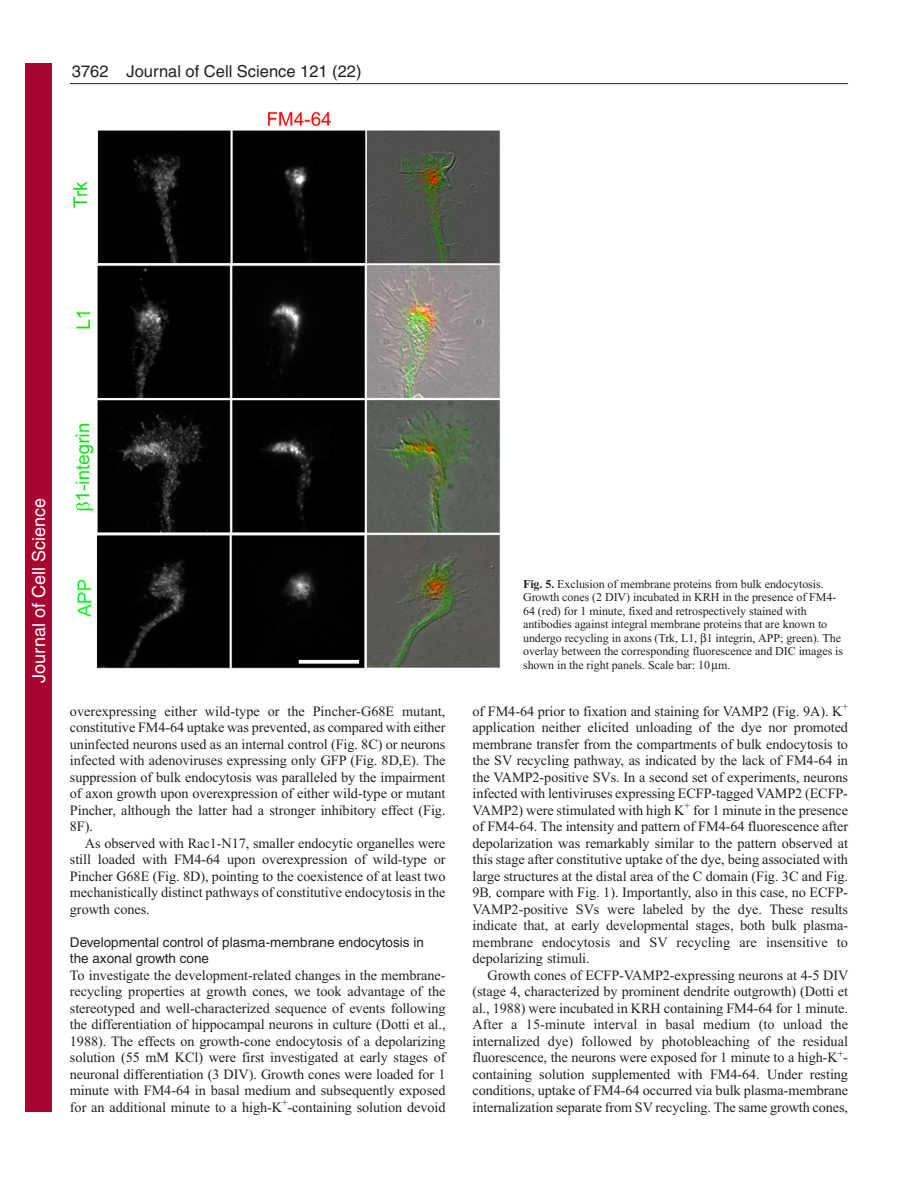
<style>
.page{position:relative;width:918px;height:1188px;background:#fff}
.page>*{position:absolute;margin:0;border:0;box-sizing:border-box;transform-origin:0 0}
.t1{font:18px "Helvetica";color:#fff}
.t2{font:16.5px "Helvetica";color:#231f20}
.t3{font:14.25px/16.5px "Times New Roman";letter-spacing:-.005em;color:#231f20;text-align:justify}
.t4{font:13.5px/16.5px "Helvetica";color:#231f20}
.t5{font:12px/13.5px "Times New Roman";letter-spacing:-.005em;color:#231f20}
.s1{font-weight:700}
.s2{font-style:italic}
</style>
<div class="page">
<hr style="left:70px;top:83px;width:778px;height:1px;background:#231f20">
<img style="left:73px;top:112px;width:427px;height:557px">
<div style="left:26px;top:64px;width:26px;height:1048px;background:#a90332"></div>
<p class="t2" style="left:72px;top:65px;width:38px">3762</p>
<p class="t2" style="left:127px;top:65px;width:237px">Journal of Cell Science 121 (22)</p>
<p class="t1" style="left:28px;top:683px;width:186px;rotate:-90deg">Journal of Cell Science</p>
<p class="t3" style="left:70px;top:704px;width:377px">overexpressing either wild-type or the Pincher-G68E mutant, constitutive FM4-64 uptake was prevented, as compared with either uninfected neurons used as an internal control (Fig. 8C) or neurons infected with adenoviruses expressing only GFP (Fig. 8D,E). The suppression of bulk endocytosis was paralleled by the impairment of axon growth upon overexpression of either wild-type or mutant Pincher, although the latter had a stronger inhibitory effect (Fig.<br>8F).</p>
<p class="t3" style="left:70px;top:836px;width:377px;text-indent:15px">As observed with Rac1-N17, smaller endocytic organelles were still loaded with FM4-64 upon overexpression of wild-type or Pincher G68E (Fig. 8D), pointing to the coexistence of at least two mechanistically distinct pathways of constitutive endocytosis in the growth cones.</p>
<p class="t4" style="left:70px;top:935px;width:355px">Developmental control of plasma-membrane endocytosis in the axonal growth cone</p>
<p class="t3" style="left:70px;top:968px;width:377px">To investigate the development-related changes in the membrane&shy;recycling properties at growth cones, we took advantage of the stereotyped and well-characterized sequence of events following the differentiation of hippocampal neurons in culture (Dotti et al., 1988). The effects on growth-cone endocytosis of a depolarizing solution (55 mM KCl) were first investigated at early stages of neuronal differentiation (3 DIV). Growth cones were loaded for 1 minute with FM4-64 in basal medium and subsequently exposed for an additional minute to a high-K<sup>+</sup>-containing solution devoid</p>
<p class="t5" style="left:523px;top:578px;width:322px"><span class="s1">Fig. 5.</span> Exclusion of membrane proteins from bulk endocytosis.<br>Growth cones (2 DIV) incubated in KRH in the presence of FM4- 64 (red) for 1 minute, fixed and retrospectively stained with antibodies against integral membrane proteins that are known to undergo recycling in axons (Trk, L1, 1 integrin, APP; green). The overlay between the corresponding fluorescence and DIC images is shown in the right panels. Scale bar: 10 m.</p>
<p class="t3" style="left:472px;top:704px;width:377px">of FM4-64 prior to fixation and staining for VAMP2 (Fig. 9A). K<sup>+ </sup>application neither elicited unloading of the dye nor promoted membrane transfer from the compartments of bulk endocytosis to the SV recycling pathway, as indicated by the lack of FM4-64 in the VAMP2-positive SVs. In a second set of experiments, neurons infected with lentiviruses expressing ECFP-tagged VAMP2 (ECFP-VAMP2) were stimulated with high K<sup>+</sup> for 1 minute in the presence of FM4-64. The intensity and pattern of FM4-64 fluorescence after depolarization was remarkably similar to the pattern observed at this stage after constitutive uptake of the dye, being associated with large structures at the distal area of the C domain (Fig. 3C and Fig.<br>9B<span class="s2">,</span> compare with Fig. 1). Importantly, also in this case, no ECFP-VAMP2-positive SVs were labeled by the dye. These results indicate that, at early developmental stages, both bulk plasma&shy;membrane endocytosis and SV recycling are insensitive to depolarizing stimuli.</p>
<p class="t3" style="left:472px;top:968px;width:377px;text-indent:15px">Growth cones of ECFP-VAMP2-expressing neurons at 4-5 DIV (stage 4, characterized by prominent dendrite outgrowth) (Dotti et al., 1988) were incubated in KRH containing FM4-64 for 1 minute.<br>After a 15-minute interval in basal medium (to unload the internalized dye) followed by photobleaching of the residual fluorescence, the neurons were exposed for 1 minute to a high-K<sup>+</sup>- containing solution supplemented with FM4-64. Under resting conditions, uptake of FM4-64 occurred via bulk plasma-membrane internalization separate from SV recycling. The same growth cones,</p>
</div>
